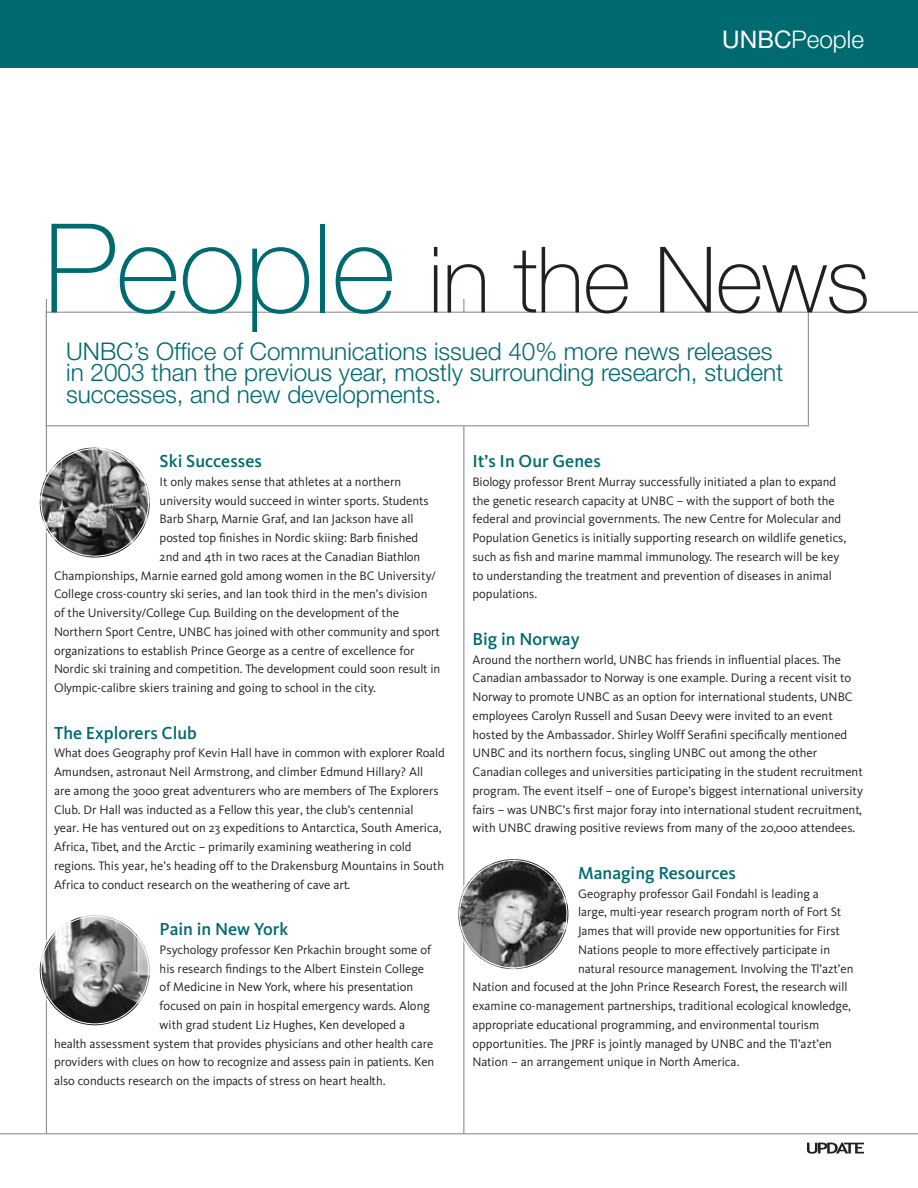
<style>
.page{position:relative;width:918px;height:1188px;background:#fff}
.page>*{position:absolute;margin:0;border:0;box-sizing:border-box;transform-origin:0 0}
.t1{font:100 91.65px "Helvetica Neue LT";letter-spacing:-.01em;color:#231f20}
.t2{font:300 24.3px/21.6px "Helvetica Neue LT";color:#006a71}
.t3{font:300 24.3px "Helvetica Neue LT";color:#fff}
.t4{font:500 18px "Kievit";color:#006a71}
.t5{font:12.75px/18.8px "Kievit";color:#231f20}
.s1{font-weight:400}
.s2{font-size:124.05px;color:#006a71}
</style>
<div class="page">
<div style="left:0;top:0;width:918px;height:68px;background:#006a71"></div>
<hr style="left:464px;top:162px;width:1px;height:972px;background:#808285">
<hr style="left:46px;top:162px;width:1px;height:972px;background:#808285">
<hr style="left:0;top:1134px;width:918px;height:1px;background:#808285">
<svg style="left:807px;top:1142px;width:57px;height:12px"></svg>
<hr style="left:808px;top:312px;width:110px;height:1px;background:#808285">
<div style="left:14px;top:157px;width:904px;height:141px;background:#fff"></div>
<img style="left:40px;top:915px;width:110px;height:110px;border-radius:50%">
<img style="left:40px;top:447px;width:110px;height:111px;border-radius:50%">
<img style="left:458px;top:859px;width:110px;height:110px;border-radius:50%">
<div style="left:46px;top:312px;width:762px;height:114px;background:#fff"></div>
<div style="left:46px;top:312px;width:763px;height:114px;border:1px solid #808285"></div>
<h2 class="t3" style="left:722px;top:24px;width:143px"><span class="s1">UNBC</span>People</h2>
<h1 class="t1" style="left:44px;top:227px;width:828px"><span class="s2">People</span> in the News</h1>
<h2 class="t2" style="left:66px;top:340px;width:719px">UNBC’s Office of Communications issued 40% more news releases in 2003 than the previous year, mostly surrounding research, student successes, and new developments.</h2>
<h3 class="t4" style="left:160px;top:451px;width:104px">Ski Successes</h3>
<p class="t5" style="left:160px;top:472px;width:243px">It only makes sense that athletes at a northern</p>
<p class="t5" style="left:160px;top:491px;width:271px">university would succeed in winter sports. Students</p>
<p class="t5" style="left:160px;top:510px;width:256px">Barb Sharp, Marnie Graf, and Ian Jackson have all</p>
<p class="t5" style="left:160px;top:529px;width:260px">posted top finishes in Nordic skiing: Barb finished</p>
<p class="t5" style="left:160px;top:547px;width:262px">2nd and 4th in two races at the Canadian Biathlon</p>
<p class="t5" style="left:54px;top:566px;width:384px">Championships, Marnie earned gold among women in the BC University/</p>
<p class="t5" style="left:54px;top:585px;width:375px">College cross-country ski series, and Ian took third in the men’s division</p>
<p class="t5" style="left:54px;top:604px;width:346px">of the University/College Cup. Building on the development of the</p>
<p class="t5" style="left:54px;top:622px;width:388px">Northern Sport Centre, UNBC has joined with other community and sport</p>
<p class="t5" style="left:54px;top:641px;width:362px">organizations to establish Prince George as a centre of excellence for</p>
<p class="t5" style="left:54px;top:660px;width:388px">Nordic ski training and competition. The development could soon result in</p>
<p class="t5" style="left:54px;top:679px;width:324px">Olympic-calibre skiers training and going to school in the city.</p>
<h3 class="t4" style="left:54px;top:722px;width:144px">The Explorers Club</h3>
<p class="t5" style="left:54px;top:744px;width:392px">What does Geography prof Kevin Hall have in common with explorer Roald Amundsen, astronaut Neil Armstrong, and climber Edmund Hillary? All<br>are among the 3000 great adventurers who are members of The Explorers Club. Dr Hall was inducted as a Fellow this year, the club’s centennial<br>year. He has ventured out on 23 expeditions to Antarctica, South America, Africa, Tibet, and the Arctic – primarily examining weathering in cold regions. This year, he’s heading off to the Drakensburg Mountains in South Africa to conduct research on the weathering of cave art.</p>
<h3 class="t4" style="left:160px;top:919px;width:130px">Pain in New York</h3>
<p class="t5" style="left:160px;top:940px;width:273px">Psychology professor Ken Prkachin brought some of</p>
<p class="t5" style="left:160px;top:959px;width:266px">his research findings to the Albert Einstein College</p>
<p class="t5" style="left:160px;top:978px;width:255px">of Medicine in New York, where his presentation</p>
<p class="t5" style="left:160px;top:997px;width:272px">focused on pain in hospital emergency wards. Along</p>
<p class="t5" style="left:160px;top:1015px;width:247px">with grad student Liz Hughes, Ken developed a</p>
<p class="t5" style="left:54px;top:1034px;width:381px">health assessment system that provides physicians and other health care</p>
<p class="t5" style="left:54px;top:1053px;width:382px">providers with clues on how to recognize and assess pain in patients. Ken</p>
<p class="t5" style="left:54px;top:1072px;width:333px">also conducts research on the impacts of stress on heart health.</p>
<h3 class="t4" style="left:472px;top:451px;width:130px">It’s In Our Genes</h3>
<p class="t5" style="left:472px;top:472px;width:375px">Biology professor Brent Murray successfully initiated a plan to expand the genetic research capacity at UNBC – with the support of both the federal and provincial governments. The new Centre for Molecular and Population Genetics is initially supporting research on wildlife genetics, such as fish and marine mammal immunology. The research will be key to understanding the treatment and prevention of diseases in animal populations.</p>
<h3 class="t4" style="left:472px;top:629px;width:109px">Big in Norway</h3>
<p class="t5" style="left:472px;top:650px;width:392px">Around the northern world, UNBC has friends in influential places. The Canadian ambassador to Norway is one example. During a recent visit to Norway to promote UNBC as an option for international students, UNBC employees Carolyn Russell and Susan Deevy were invited to an event hosted by the Ambassador. Shirley Wolff Serafini specifically mentioned UNBC and its northern focus, singling UNBC out among the other Canadian colleges and universities participating in the student recruitment program. The event itself – one of Europe’s biggest international university fairs – was UNBC’s first major foray into international student recruitment, with UNBC drawing positive reviews from many of the 20,000 attendees.</p>
<h3 class="t4" style="left:578px;top:863px;width:159px">Managing Resources</h3>
<p class="t5" style="left:578px;top:884px;width:242px">Geography professor Gail Fondahl is leading a</p>
<p class="t5" style="left:578px;top:903px;width:265px">large, multi-year research program north of Fort St</p>
<p class="t5" style="left:578px;top:922px;width:263px">James that will provide new opportunities for First</p>
<p class="t5" style="left:578px;top:940px;width:253px">Nations people to more effectively participate in</p>
<p class="t5" style="left:578px;top:959px;width:277px">natural resource management. Involving the Tl’azt’en</p>
<p class="t5" style="left:472px;top:978px;width:376px">Nation and focused at the John Prince Research Forest, the research will</p>
<p class="t5" style="left:472px;top:997px;width:380px">examine co-management partnerships, traditional ecological knowledge,</p>
<p class="t5" style="left:472px;top:1015px;width:348px">appropriate educational programming, and environmental tourism</p>
<p class="t5" style="left:472px;top:1034px;width:361px">opportunities. The JPRF is jointly managed by UNBC and the Tl’azt’en</p>
<p class="t5" style="left:472px;top:1053px;width:269px">Nation – an arrangement unique in North America.</p>
</div>
